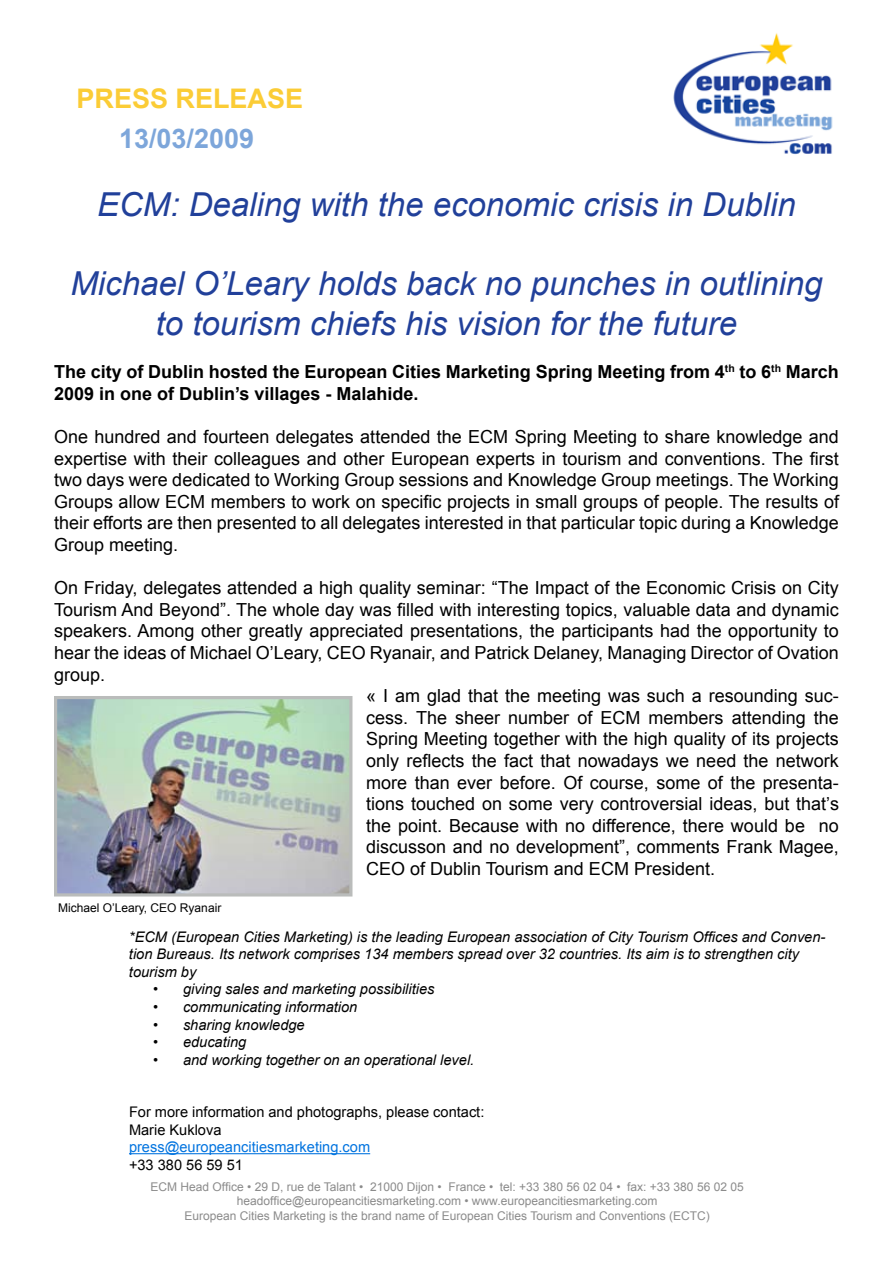
<style>
.page{position:relative;width:893px;height:1263px;background:#fff}
.page>*{position:absolute;margin:0;border:0;box-sizing:border-box;transform-origin:0 0}
.t1{font:italic 33px/39.6px "Arial";color:#21409a;text-align:center}
.t2{font:700 27px "Arial";color:#fbcc36}
.t3{font:700 27px "Arial";color:#7da6da}
.t4{font:18px/21.6px "Arial";color:#000;text-align:justify}
.t5{font:700 18px/21.6px "Arial";color:#000}
.t6{font:italic 14.55px/17.5px "Arial";color:#000}
.t7{font:14.55px/17.5px "Arial";color:#000}
.t8{font:14.55px "Arial";color:#0073df}
.t9{font:12px/14.4px "Arial";color:#8b8b8b;text-align:center}
.t10{font:12px "Arial";color:#000}
</style>
<div class="page">
<img style="left:673px;top:33px;width:160px;height:122px">
<img style="left:58px;top:700px;width:290px;height:192px">
<div style="left:54px;top:696px;width:298px;height:200px;border:3px solid #babcbb"></div>
<hr style="left:129px;top:1153px;width:241px;height:1px;background:#0073df">
<h2 class="t2" style="left:77px;top:80px;width:228px">PRESS RELEASE</h2>
<h2 class="t3" style="left:119px;top:120px;width:137px">13/03/2009</h2>
<h1 class="t1" style="left:97px;top:185px;width:700px">ECM: Dealing with the economic crisis in Dublin</h1>
<h1 class="t1" style="left:70px;top:264px;width:754px">Michael O’Leary holds back no punches in outlining to tourism chiefs his vision for the future</h1>
<p class="t5" style="left:54px;top:362px;width:786px">The city of Dublin hosted the European Cities Marketing Spring Meeting from 4<sup>th</sup> to 6<sup>th</sup> March<br>2009 in one of Dublin’s villages - Malahide.</p>
<p class="t4" style="left:54px;top:426px;width:786px">One hundred and fourteen delegates attended the ECM Spring Meeting to share knowledge and expertise with their colleagues and other European experts in tourism and conventions. The first two days were dedicated to Working Group sessions and Knowledge Group meetings. The Working Groups allow ECM members to work on specific projects in small groups of people. The results of their efforts are then presented to all delegates interested in that particular topic during a Knowledge Group meeting.</p>
<p class="t4" style="left:54px;top:577px;width:786px">On Friday, delegates attended a high quality seminar: “The Impact of the Economic Crisis on City</p>
<p class="t4" style="left:54px;top:599px;width:786px">Tourism And Beyond”. The whole day was filled with interesting topics, valuable data and dynamic</p>
<p class="t4" style="left:54px;top:620px;width:786px">speakers. Among other greatly appreciated presentations, the participants had the opportunity to</p>
<p class="t4" style="left:54px;top:642px;width:786px">hear the ideas of Michael O’Leary, CEO Ryanair, and Patrick Delaney, Managing Director of Ovation</p>
<p class="t4" style="left:54px;top:664px;width:53px">group.</p>
<p class="t4" style="left:366px;top:685px;width:474px">« I am glad that the meeting was such a resounding suc-</p>
<p class="t4" style="left:366px;top:707px;width:474px">cess. The sheer number of ECM members attending the</p>
<p class="t4" style="left:366px;top:728px;width:474px">Spring Meeting together with the high quality of its projects</p>
<p class="t4" style="left:366px;top:750px;width:474px">only reflects the fact that nowadays we need the network</p>
<p class="t4" style="left:366px;top:772px;width:474px">more than ever before. Of course, some of the presenta-</p>
<p class="t4" style="left:366px;top:793px;width:474px">tions touched on some very controversial ideas, but that’s</p>
<p class="t4" style="left:366px;top:815px;width:474px">the point. Because with no difference, there would be no</p>
<p class="t4" style="left:366px;top:836px;width:474px">discusson and no development”, comments Frank Magee,</p>
<p class="t4" style="left:366px;top:858px;width:350px">CEO of Dublin Tourism and ECM President.</p>
<p class="t10" style="left:58px;top:900px;width:165px">Michael O’Leary, CEO Ryanair</p>
<p class="t6" style="left:129px;top:928px;width:698px">*ECM (European Cities Marketing) is the leading European association of City Tourism Offices and Conven&shy;tion Bureaus. Its network comprises 134 members spread over 32 countries. Its aim is to strengthen city tourism by</p>
<p class="t6" style="left:153px;top:981px;width:283px">• giving sales and marketing possibilities</p>
<p class="t6" style="left:153px;top:998px;width:206px">• communicating information</p>
<p class="t6" style="left:153px;top:1016px;width:153px">• sharing knowledge</p>
<p class="t6" style="left:153px;top:1033px;width:95px">• educating</p>
<p class="t6" style="left:153px;top:1051px;width:323px">• and working together on an operational level.</p>
<p class="t7" style="left:129px;top:1103px;width:357px">For more information and photographs, please contact:<br>Marie Kuklova</p>
<p class="t8" style="left:129px;top:1137px;width:243px">press@europeancitiesmarketing.com</p>
<p class="t7" style="left:129px;top:1156px;width:116px">+33 380 56 59 51</p>
<p class="t9" style="left:151px;top:1179px;width:595px">ECM Head Office • 29 D, rue de Talant • 21000 Dijon • France • tel: +33 380 56 02 04 • fax: +33 380 56 02 05 headoffice@europeancitiesmarketing.com • www.europeancitiesmarketing.com<br>European Cities Marketing is the brand name of European Cities Tourism and Conventions (ECTC)</p>
</div>
